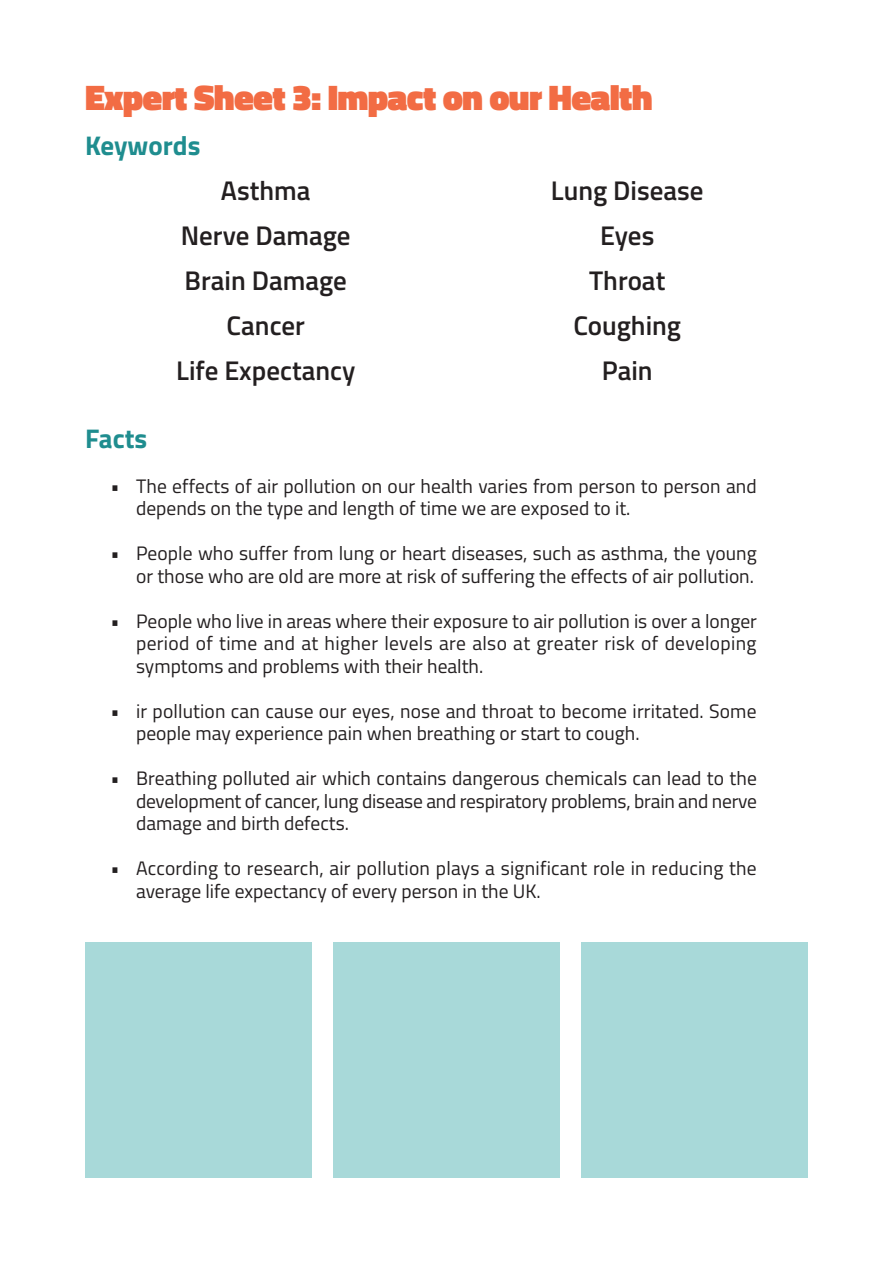
<style>
.page{position:relative;width:893px;height:1263px;background:#fff}
.page>*{position:absolute;margin:0;border:0;box-sizing:border-box;transform-origin:0 0}
.Chapter_Heading{font:900 36px "Titillium";letter-spacing:-.02em;color:#f26c44}
.Spaced_List{font:600 27px "Titillium";color:#231f20}
.Headline{font:700 27px "Titillium";color:#1f8d8f}
.t1{font:19.5px/22.5px "Titillium";color:#231f20}
</style>
<div class="page">
<div style="left:85px;top:943px;width:227px;height:235px;background:#a8d9d9"></div>
<div style="left:333px;top:943px;width:227px;height:235px;background:#a8d9d9"></div>
<div style="left:581px;top:943px;width:227px;height:235px;background:#a8d9d9"></div>
<p class="Chapter_Heading" style="left:85px;top:71px;width:569px">Expert Sheet 3: Impact on our Health</p>
<p class="Headline" style="left:85px;top:125px;width:117px">Keywords</p>
<p class="Spaced_List" style="left:221px;top:170px;width:91px">Asthma</p>
<p class="Spaced_List" style="left:181px;top:215px;width:171px">Nerve Damage</p>
<p class="Spaced_List" style="left:185px;top:260px;width:164px">Brain Damage</p>
<p class="Spaced_List" style="left:227px;top:305px;width:80px">Cancer</p>
<p class="Spaced_List" style="left:176px;top:350px;width:181px">Life Expectancy</p>
<p class="Spaced_List" style="left:551px;top:170px;width:154px">Lung Disease</p>
<p class="Spaced_List" style="left:600px;top:215px;width:56px">Eyes</p>
<p class="Spaced_List" style="left:589px;top:260px;width:78px">Throat</p>
<p class="Spaced_List" style="left:573px;top:305px;width:109px">Coughing</p>
<p class="Spaced_List" style="left:602px;top:350px;width:52px">Pain</p>
<p class="Headline" style="left:85px;top:417px;width:64px">Facts</p>
<p class="t1" style="left:136px;top:473px;width:622px;text-indent:-26px">• The effects of air pollution on our health varies from person to person and depends on the type and length of time we are exposed to it.</p>
<p class="t1" style="left:111px;top:541px;width:648px;text-align:right">• People who suffer from lung or heart diseases, such as asthma, the young or those who are old are more at risk of suffering the effects of air pollution.</p>
<p class="t1" style="left:136px;top:608px;width:622px;text-align:justify;text-indent:-26px">• People who live in areas where their exposure to air pollution is over a longer period of time and at higher levels are also at greater risk of developing symptoms and problems with their health.</p>
<p class="t1" style="left:136px;top:698px;width:622px;text-indent:-26px">• ir pollution can cause our eyes, nose and throat to become irritated. Some people may experience pain when breathing or start to cough.</p>
<p class="t1" style="left:136px;top:766px;width:622px;text-align:justify;text-indent:-26px">• Breathing polluted air which contains dangerous chemicals can lead to the development of cancer, lung disease and respiratory problems, brain and nerve damage and birth defects.</p>
<p class="t1" style="left:136px;top:856px;width:622px;text-indent:-26px">• According to research, air pollution plays a significant role in reducing the average life expectancy of every person in the UK.</p>
</div>
